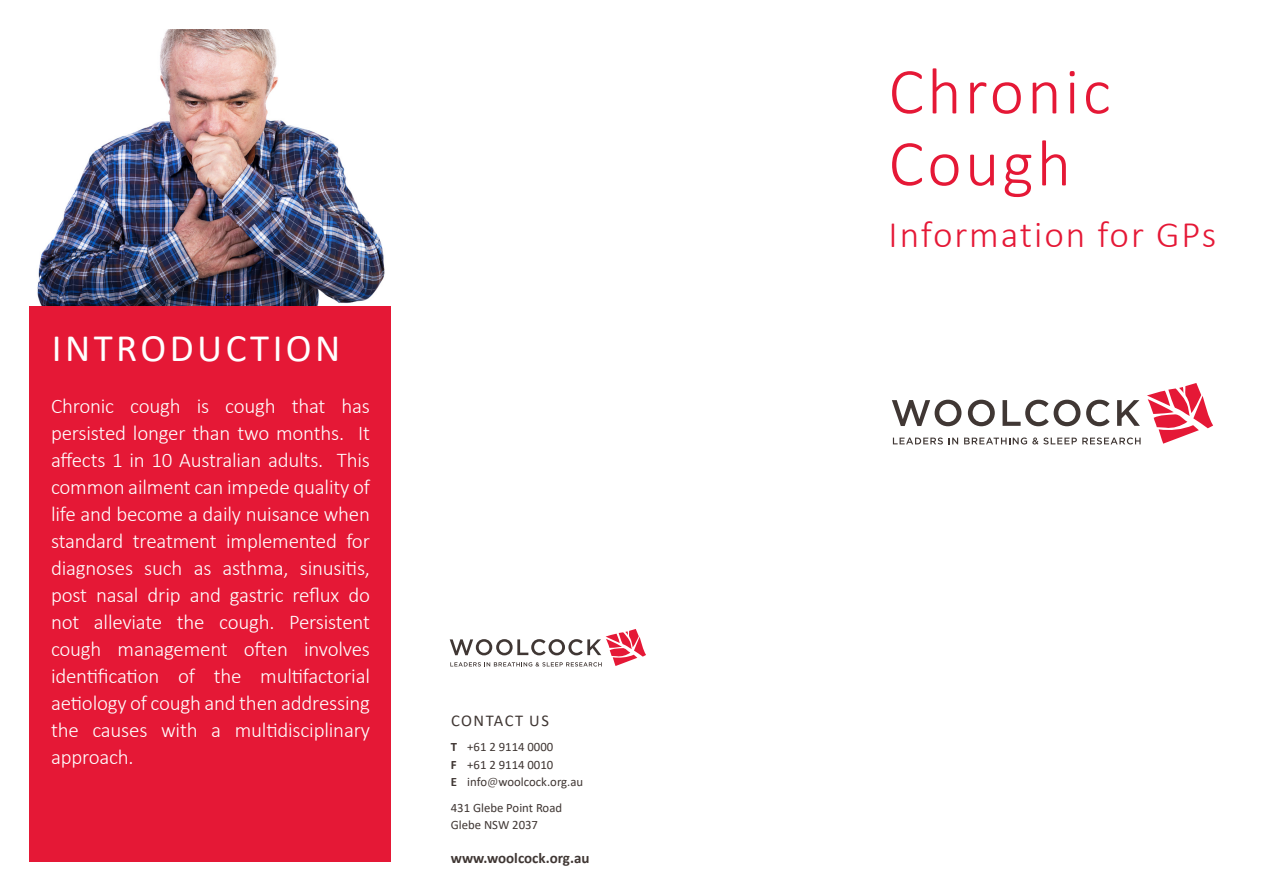
<style>
.page{position:relative;width:1263px;height:893px;background:#fff}
.page>*{position:absolute;margin:0;border:0;box-sizing:border-box;transform-origin:0 0}
.t1{font:300 66px/72px "Calibri";letter-spacing:.05em;color:#e51836}
.t2{font:39px "Calibri";letter-spacing:.09em;color:#fff}
.t3{font:300 37.5px "Calibri";letter-spacing:.05em;color:#e51836}
.t4{font:300 21px/27px "Calibri";letter-spacing:-.01em;color:#fff;text-align:justify}
.t5{font:16.5px "Calibri";letter-spacing:.09em;color:#403734}
.BODY_COPY{font:700 15px "Calibri";color:#403734}
.BODY_COPY-2{font:12.75px "Calibri";color:#403734}
.s1{font-weight:700}
.s2{font-weight:300}
</style>
<div class="page">
<svg style="left:892px;top:400px;width:69px;height:26px"></svg>
<svg style="left:968px;top:400px;width:27px;height:26px"></svg>
<svg style="left:1002px;top:400px;width:78px;height:26px"></svg>
<svg style="left:1086px;top:400px;width:24px;height:26px"></svg>
<svg style="left:1117px;top:400px;width:23px;height:26px"></svg>
<svg style="left:893px;top:437px;width:65px;height:7px"></svg>
<svg style="left:964px;top:437px;width:176px;height:8px"></svg>
<svg style="left:1147px;top:383px;width:66px;height:61px"></svg>
<svg style="left:450px;top:629px;width:196px;height:38px"></svg>
<div style="left:30px;top:306px;width:361px;height:556px;background:#e51836"></div>
<img style="left:37px;top:30px;width:348px;height:276px">
<p class="t2" style="left:52px;top:321px;width:290px">INTRODUCTION</p>
<p class="t4" style="left:51px;top:392px;width:321px">Chronic cough is cough that has persisted longer than two months. It affects 1 in 10 Australian adults. This common ailment can impede quality of life and become a daily nuisance when standard treatment implemented for diagnoses such as asthma, sinusitis, post nasal drip and gastric reflux do not alleviate the cough. Persistent cough management often involves identification of the multifactorial aetiology of cough and then addressing the causes with a multidisciplinary approach.</p>
<p class="t5" style="left:451px;top:709px;width:99px">CONTACT US</p>
<p class="BODY_COPY-2" style="left:451px;top:738px;width:104px"><span class="s1">T</span> +61 2 9114 0000</p>
<p class="BODY_COPY-2" style="left:451px;top:756px;width:104px"><span class="s1">F</span> +61 2 9114 0010</p>
<p class="BODY_COPY-2" style="left:451px;top:773px;width:134px"><span class="s1">E</span> info<span class="s2">@</span>woolcock.org.au</p>
<p class="BODY_COPY-2" style="left:451px;top:799px;width:113px">431 Glebe Point Road</p>
<p class="BODY_COPY-2" style="left:451px;top:816px;width:89px">Glebe NSW 2037</p>
<p class="BODY_COPY" style="left:451px;top:848px;width:140px">www.woolcock.org.au</p>
<p class="t1" style="left:889px;top:55px;width:224px">Chronic<br>Cough</p>
<p class="t3" style="left:889px;top:212px;width:329px">Information for GPs</p>
</div>
